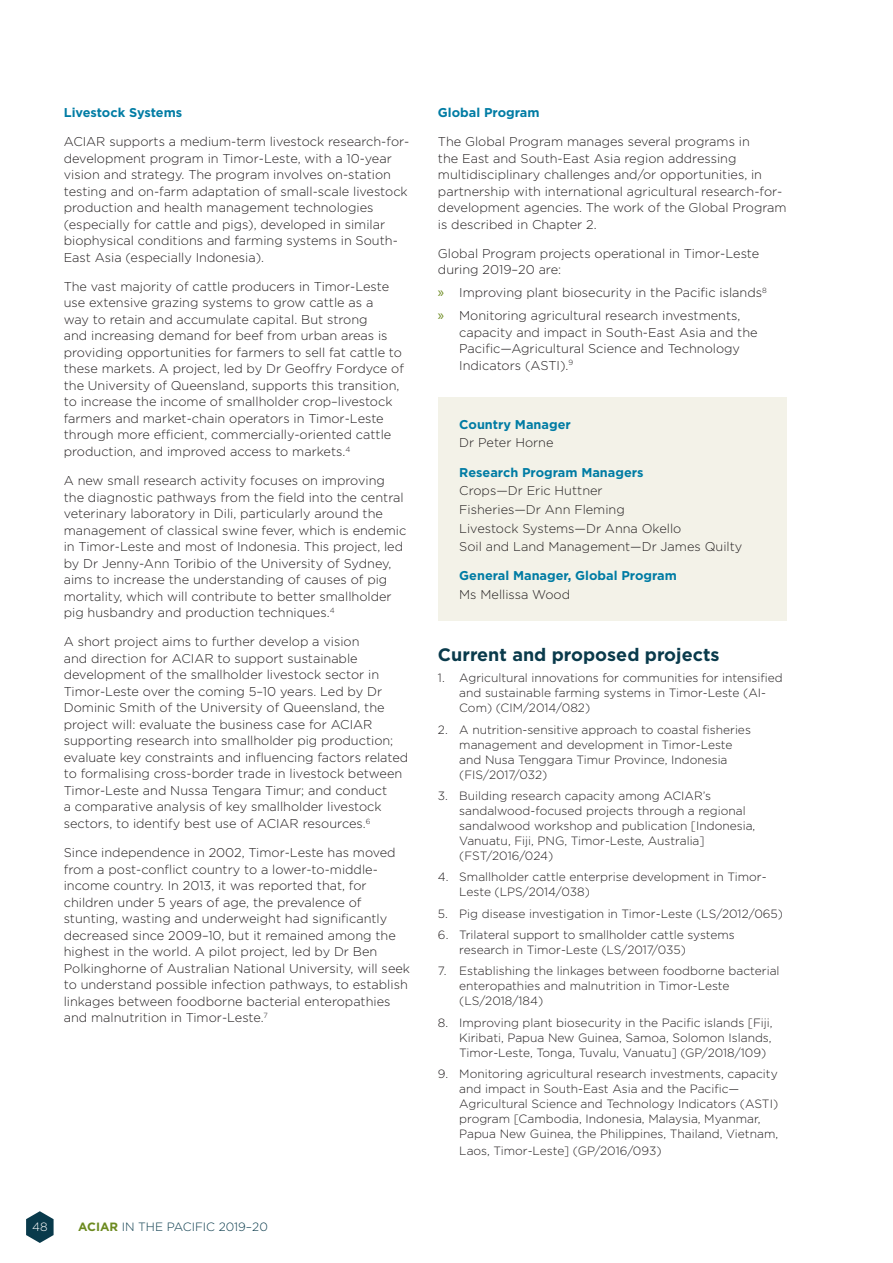
<style>
.page{position:relative;width:893px;height:1263px;background:#fff}
.page>*{position:absolute;margin:0;border:0;box-sizing:border-box;transform-origin:0 0}
.HC{font:700 18px "Gotham";color:#093a4b}
.body{font:300 12.75px/16.5px "Gotham";color:#231f20}
.HD{font:300 12.75px "Gotham";color:#231f20}
.HD-2{font:700 12.75px "Gotham";color:#007ca4}
.t1{font:300 12px/15px "Gotham";color:#231f20}
.t2{font:300 12px "Gotham";color:#093a4b}
.t3{font:300 12px "Gotham";color:#fff}
.s1{font-weight:700;color:#6c8a1f}
.s2{font-family:"Myriad Pro";font-weight:400;font-size:15px;color:#6c8a1f}
</style>
<div class="page">
<svg style="left:26px;top:1211px;width:28px;height:32px"></svg>
<div style="left:438px;top:397px;width:349px;height:223px;background:#f3f2e8"></div>
<p class="HD-2" style="left:64px;top:105px;width:120px">Livestock Systems</p>
<p class="body" style="left:64px;top:133px;width:347px">ACIAR supports a medium-term livestock research-for&shy;development program in Timor-Leste, with a 10-year vision and strategy. The program involves on-station testing and on-farm adaptation of small-scale livestock production and health management technologies (especially for cattle and pigs), developed in similar biophysical conditions and farming systems in South-East Asia (especially Indonesia).</p>
<p class="body" style="left:64px;top:278px;width:342px">The vast majority of cattle producers in Timor-Leste use extensive grazing systems to grow cattle as a<br>way to retain and accumulate capital. But strong<br>and increasing demand for beef from urban areas is providing opportunities for farmers to sell fat cattle to these markets. A project, led by Dr Geoffry Fordyce of the University of Queensland, supports this transition, to increase the income of smallholder crop–livestock farmers and market-chain operators in Timor-Leste through more efficient, commercially-oriented cattle production, and improved access to markets.<sup>4</sup></p>
<p class="body" style="left:64px;top:472px;width:344px">A new small research activity focuses on improving the diagnostic pathways from the field into the central veterinary laboratory in Dili, particularly around the management of classical swine fever, which is endemic in Timor-Leste and most of Indonesia. This project, led by Dr Jenny-Ann Toribio of the University of Sydney, aims to increase the understanding of causes of pig mortality, which will contribute to better smallholder pig husbandry and production techniques.<sup>4</sup></p>
<p class="body" style="left:64px;top:633px;width:346px">A short project aims to further develop a vision<br>and direction for ACIAR to support sustainable development of the smallholder livestock sector in Timor-Leste over the coming 5–10 years. Led by Dr Dominic Smith of the University of Queensland, the project will: evaluate the business case for ACIAR supporting research into smallholder pig production; evaluate key constraints and influencing factors related to formalising cross-border trade in livestock between Timor-Leste and Nussa Tengara Timur; and conduct<br>a comparative analysis of key smallholder livestock sectors, to identify best use of ACIAR resources.<sup>6</sup></p>
<p class="body" style="left:64px;top:844px;width:348px">Since independence in 2002, Timor-Leste has moved from a post-conflict country to a lower-to-middle&shy;income country. In 2013, it was reported that, for children under 5 years of age, the prevalence of stunting, wasting and underweight had significantly decreased since 2009–10, but it remained among the highest in the world. A pilot project, led by Dr Ben Polkinghorne of Australian National University, will seek to understand possible infection pathways, to establish linkages between foodborne bacterial enteropathies and malnutrition in Timor-Leste.<sup>7</sup></p>
<p class="t3" style="left:32px;top:1220px;width:17px">48</p>
<p class="t2" style="left:78px;top:1220px;width:191px"><span class="s1">ACIAR</span> IN THE PACIFIC 2019–20</p>
<p class="HD-2" style="left:438px;top:105px;width:103px">Global Program</p>
<p class="body" style="left:438px;top:133px;width:350px">The Global Program manages several programs in<br>the East and South-East Asia region addressing multidisciplinary challenges and/or opportunities, in partnership with international agricultural research-for&shy;development agencies. The work of the Global Program is described in Chapter 2.</p>
<p class="body" style="left:438px;top:245px;width:323px">Global Program projects operational in Timor-Leste during 2019–20 are:</p>
<p class="body" style="left:438px;top:284px;width:330px"><span class="s2">»</span> Improving plant biosecurity in the Pacific islands<sup>8</sup></p>
<p class="body" style="left:459px;top:307px;width:300px;text-indent:-21px"><span class="s2">»</span> Monitoring agricultural research investments, capacity and impact in South-East Asia and the Pacific—Agricultural Science and Technology Indicators (ASTI).<sup>9</sup></p>
<p class="HD-2" style="left:459px;top:417px;width:113px">Country Manager</p>
<p class="HD" style="left:459px;top:436px;width:96px">Dr Peter Horne</p>
<p class="HD-2" style="left:459px;top:465px;width:186px">Research Program Managers</p>
<p class="HD" style="left:459px;top:484px;width:145px">Crops—Dr Eric Huttner</p>
<p class="HD" style="left:459px;top:502px;width:167px">Fisheries—Dr Ann Fleming</p>
<p class="HD" style="left:459px;top:521px;width:224px">Livestock Systems—Dr Anna Okello</p>
<p class="HD" style="left:459px;top:540px;width:284px">Soil and Land Management—Dr James Quilty</p>
<p class="HD-2" style="left:459px;top:568px;width:219px">General Manager, Global Program</p>
<p class="HD" style="left:459px;top:587px;width:112px">Ms Mellissa Wood</p>
<p class="HC" style="left:438px;top:644px;width:283px">Current and proposed projects</p>
<p class="t1" style="left:459px;top:670px;width:325px;text-indent:-21px">1. Agricultural innovations for communities for intensified and sustainable farming systems in Timor-Leste (AI-<br>Com) (CIM/2014/082)</p>
<p class="t1" style="left:459px;top:722px;width:293px;text-indent:-21px">2. A nutrition-sensitive approach to coastal fisheries management and development in Timor-Leste and Nusa Tenggara Timur Province, Indonesia (FIS/2017/032)</p>
<p class="t1" style="left:459px;top:788px;width:298px;text-indent:-21px">3. Building research capacity among ACIAR’s sandalwood-focused projects through a regional sandalwood workshop and publication [Indonesia, Vanuatu, Fiji, PNG, Timor-Leste, Australia] (FST/2016/024)</p>
<p class="t1" style="left:459px;top:869px;width:309px;text-indent:-21px">4. Smallholder cattle enterprise development in Timor-<br>Leste (LPS/2014/038)</p>
<p class="t1" style="left:438px;top:906px;width:346px">5. Pig disease investigation in Timor-Leste (LS/2012/065)</p>
<p class="t1" style="left:459px;top:927px;width:277px;text-indent:-21px">6. Trilateral support to smallholder cattle systems research in Timor-Leste (LS/2017/035)</p>
<p class="t1" style="left:459px;top:963px;width:322px;text-indent:-21px">7. Establishing the linkages between foodborne bacterial enteropathies and malnutrition in Timor-Leste (LS/2018/184)</p>
<p class="t1" style="left:459px;top:1015px;width:315px;text-align:justify;text-indent:-21px">8. Improving plant biosecurity in the Pacific islands [Fiji, Kiribati, Papua New Guinea, Samoa, Solomon Islands, Timor-Leste, Tonga, Tuvalu, Vanuatu] (GP/2018/109)</p>
<p class="t1" style="left:459px;top:1066px;width:320px;text-indent:-21px">9. Monitoring agricultural research investments, capacity and impact in South-East Asia and the Pacific— Agricultural Science and Technology Indicators (ASTI) program [Cambodia, Indonesia, Malaysia, Myanmar, Papua New Guinea, the Philippines, Thailand, Vietnam,</p>
<p class="t1" style="left:459px;top:1143px;width:204px">Laos, Timor-Leste] (GP/2016/093)</p>
</div>
